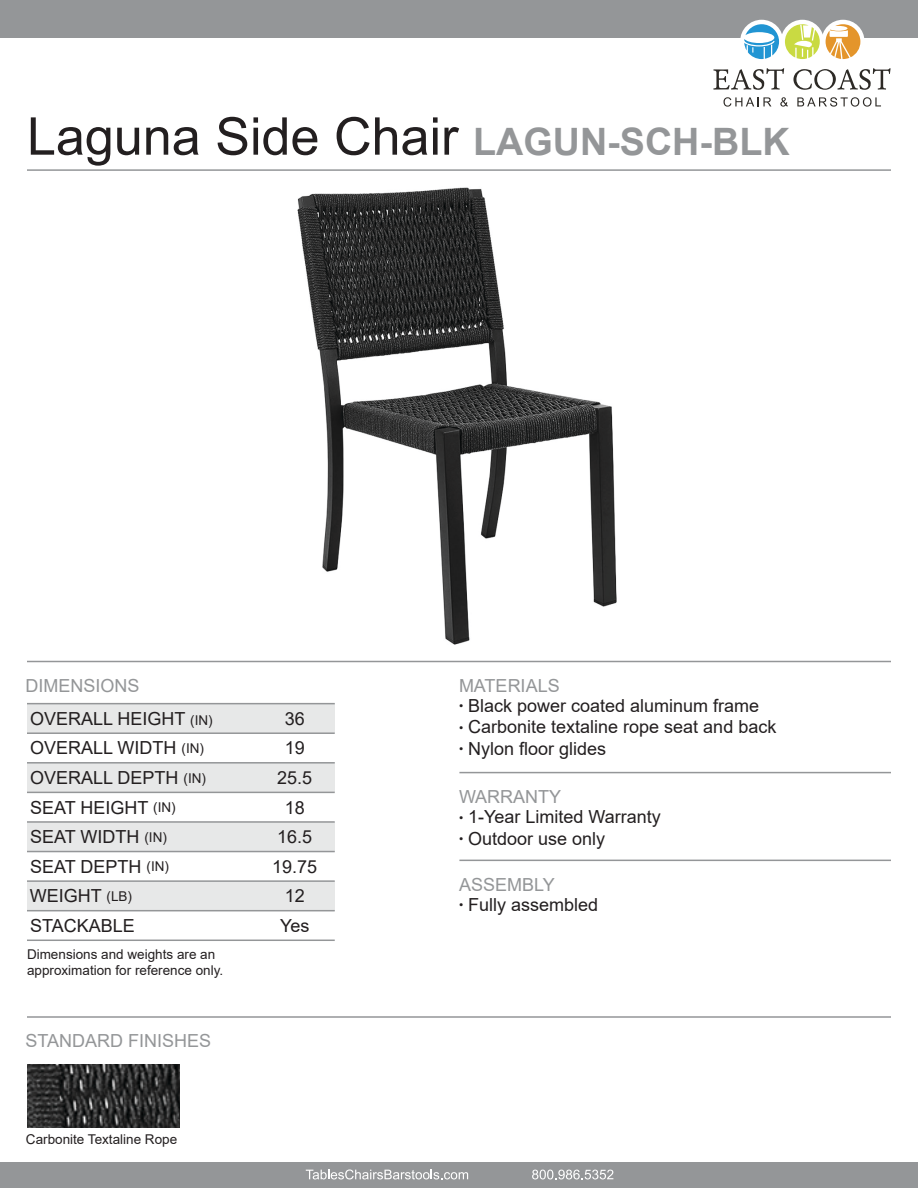
<style>
.page{position:relative;width:918px;height:1188px;background:#fff}
.page>*{position:absolute;margin:0;border:0;box-sizing:border-box;transform-origin:0 0}
.t1{font:52.05px "Arial";color:#231f20}
.t2{font:18px "Arial";color:#231f20}
.t3{font:18px "Arial";color:#949698}
.t4{font:13.5px/16.2px "Arial";color:#231f20}
.s1{font-weight:700;font-size:37.8px;color:#949698}
.s2{font-size:13.5px}
.s3{font-size:12px}
</style>
<div class="page">
<div style="left:0;top:0;width:918px;height:38px;background:#949698"></div>
<div style="left:740px;top:20px;width:43px;height:43px;background:#fff;border-radius:50%"></div>
<div style="left:781px;top:20px;width:43px;height:43px;background:#fff;border-radius:50%"></div>
<div style="left:821px;top:20px;width:43px;height:43px;background:#fff;border-radius:50%"></div>
<svg style="left:724px;top:97px;width:47px;height:10px"></svg>
<svg style="left:780px;top:97px;width:8px;height:10px"></svg>
<svg style="left:797px;top:97px;width:84px;height:10px"></svg>
<svg style="left:744px;top:24px;width:35px;height:35px"></svg>
<svg style="left:785px;top:24px;width:35px;height:35px"></svg>
<svg style="left:826px;top:24px;width:34px;height:35px"></svg>
<svg style="left:713px;top:68px;width:71px;height:22px"></svg>
<svg style="left:793px;top:68px;width:98px;height:22px"></svg>
<div style="left:0;top:1162px;width:918px;height:26px;background:#949698"></div>
<svg style="left:532px;top:1170px;width:81px;height:9px"></svg>
<svg style="left:306px;top:1169px;width:162px;height:10px"></svg>
<hr style="left:27px;top:169px;width:864px;height:2px;background:#949698">
<hr style="left:27px;top:661px;width:864px;height:1px;background:#949698">
<hr style="left:27px;top:1016px;width:864px;height:2px;background:#949698">
<div style="left:27px;top:704px;width:308px;height:29px;background:#e7e8e8"></div>
<div style="left:27px;top:763px;width:308px;height:29px;background:#e7e8e8"></div>
<div style="left:27px;top:822px;width:308px;height:30px;background:#e7e8e8"></div>
<div style="left:27px;top:881px;width:308px;height:30px;background:#e7e8e8"></div>
<hr style="left:27px;top:732px;width:308px;height:2px;background:#949698">
<hr style="left:27px;top:703px;width:308px;height:1px;background:#949698">
<hr style="left:27px;top:762px;width:308px;height:2px;background:#949698">
<hr style="left:27px;top:792px;width:308px;height:1px;background:#949698">
<hr style="left:27px;top:821px;width:308px;height:2px;background:#949698">
<hr style="left:27px;top:851px;width:308px;height:1px;background:#949698">
<hr style="left:27px;top:880px;width:308px;height:2px;background:#949698">
<hr style="left:27px;top:910px;width:308px;height:1px;background:#949698">
<hr style="left:27px;top:940px;width:308px;height:1px;background:#949698">
<img style="left:27px;top:1064px;width:153px;height:63px">
<img style="left:297px;top:187px;width:320px;height:458px">
<hr style="left:459px;top:860px;width:432px;height:1px;background:#949698">
<hr style="left:459px;top:772px;width:432px;height:1px;background:#949698">
<p class="t1" style="left:27px;top:101px;width:764px">Laguna Side Chair <span class="s1">LAGUN-SCH-BLK</span></p>
<p class="t3" style="left:26px;top:673px;width:116px">DIMENSIONS</p>
<p class="t2" style="left:30px;top:706px;width:184px">OVERALL HEIGHT <span class="s2">(IN)</span></p>
<p class="t2" style="left:30px;top:736px;width:175px">OVERALL WIDTH <span class="s2">(IN)</span></p>
<p class="t2" style="left:30px;top:766px;width:177px">OVERALL DEPTH <span class="s2">(IN)</span></p>
<p class="t2" style="left:30px;top:795px;width:147px">SEAT HEIGHT <span class="s2">(IN)</span></p>
<p class="t2" style="left:30px;top:825px;width:138px">SEAT WIDTH <span class="s2">(IN)</span></p>
<p class="t2" style="left:30px;top:854px;width:140px">SEAT DEPTH <span class="s2">(IN)</span></p>
<p class="t2" style="left:285px;top:706px;width:22px">36</p>
<p class="t2" style="left:285px;top:736px;width:22px">19</p>
<p class="t2" style="left:277px;top:766px;width:37px">25.5</p>
<p class="t2" style="left:285px;top:795px;width:22px">18</p>
<p class="t2" style="left:277px;top:825px;width:37px">16.5</p>
<p class="t2" style="left:272px;top:854px;width:47px">19.75</p>
<p class="t2" style="left:30px;top:884px;width:104px">WEIGHT <span class="s2">(LB)</span></p>
<p class="t2" style="left:285px;top:884px;width:22px">12</p>
<p class="t2" style="left:280px;top:913px;width:31px">Yes</p>
<p class="t2" style="left:30px;top:913px;width:106px">STACKABLE</p>
<p class="t4" style="left:27px;top:946px;width:198px">Dimensions and weights are an approximation for reference only.</p>
<p class="t3" style="left:26px;top:1028px;width:187px">STANDARD FINISHES</p>
<p class="t4" style="left:26px;top:1132px;width:153px">Carbonite Textaline Rope</p>
<p class="t3" style="left:459px;top:673px;width:102px">MATERIALS</p>
<p class="t2" style="left:459px;top:693px;width:302px"><span class="s3">•</span> Black power coated aluminum frame</p>
<p class="t2" style="left:459px;top:715px;width:319px"><span class="s3">•</span> Carbonite textaline rope seat and back</p>
<p class="t2" style="left:459px;top:736px;width:149px"><span class="s3">•</span> Nylon floor glides</p>
<p class="t3" style="left:459px;top:784px;width:104px">WARRANTY</p>
<p class="t2" style="left:459px;top:804px;width:203px"><span class="s3">•</span> 1-Year Limited Warranty</p>
<p class="t2" style="left:459px;top:826px;width:148px"><span class="s3">•</span> Outdoor use only</p>
<p class="t3" style="left:459px;top:872px;width:97px">ASSEMBLY</p>
<p class="t2" style="left:459px;top:892px;width:141px"><span class="s3">•</span> Fully assembled</p>
</div>
